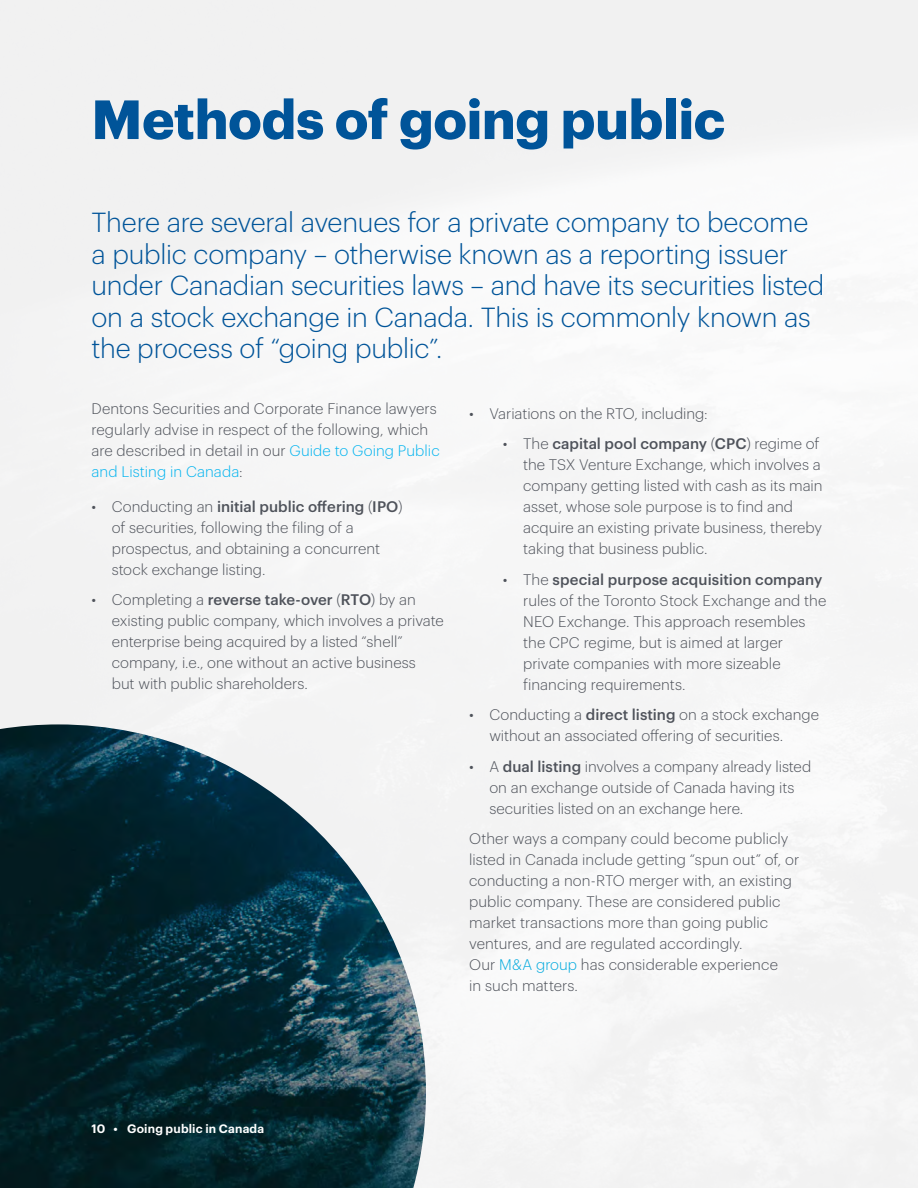
<style>
.page{position:relative;width:918px;height:1188px;background:#fff}
.page>*{position:absolute;margin:0;border:0;box-sizing:border-box;transform-origin:0 0}
.t1{font:700 54px "Dentons Sans";letter-spacing:-.005em;color:#005499}
.t2{font:300 27px/31.5px "Dentons Sans";letter-spacing:-.01em;color:#005499}
.t3{font:300 15px/21px "Dentons Sans";letter-spacing:.005em;color:#4e525a}
.t4{font:600 12px "Dentons Sans";letter-spacing:.015em;color:#fff}
.s1{color:#00b3ef}
.s2{font-weight:500}
.s3{color:#00a9de}
</style>
<div class="page">
<img style="left:0;top:724px;width:426px;height:464px">
<h1 class="t1" style="left:92px;top:78px;width:635px">Methods of going public</h1>
<p class="t2" style="left:92px;top:205px;width:734px">There are several avenues for a private company to become a public company – otherwise known as a reporting issuer under Canadian securities laws – and have its securities listed on a stock exchange in Canada. This is commonly known as the process of “going public”.</p>
<p class="t3" style="left:92px;top:397px;width:350px">Dentons Securities and Corporate Finance lawyers regularly advise in respect of the following, which are described in detail in our <span class="s1">Guide to Going Public and Listing in Canada</span>:</p>
<p class="t3" style="left:112px;top:495px;width:292px;text-indent:-20px">• Conducting an <span class="s2">initial public offering</span> (<span class="s2">IPO</span>) of securities, following the filing of a prospectus, and obtaining a concurrent stock exchange listing.</p>
<p class="t3" style="left:112px;top:588px;width:334px;text-indent:-20px">• Completing a <span class="s2">reverse take-over</span> (<span class="s2">RTO</span>) by an existing public company, which involves a private enterprise being acquired by a listed “shell” company, i.e., one without an active business<br>but with public shareholders.</p>
<p class="t3" style="left:469px;top:402px;width:240px">• Variations on the RTO, including:</p>
<p class="t3" style="left:523px;top:432px;width:301px;text-indent:-20px">• The <span class="s2">capital pool company</span> (<span class="s2">CPC</span>) regime of the TSX Venture Exchange, which involves a company getting listed with cash as its main asset, whose sole purpose is to find and acquire an existing private business, thereby taking that business public.</p>
<p class="t3" style="left:523px;top:568px;width:305px;text-indent:-20px">• The <span class="s2">special purpose acquisition company </span>rules of the Toronto Stock Exchange and the NEO Exchange. This approach resembles the CPC regime, but is aimed at larger private companies with more sizeable financing requirements.</p>
<p class="t3" style="left:489px;top:703px;width:331px;text-indent:-20px">• Conducting a <span class="s2">direct listing</span> on a stock exchange without an associated offering of securities.</p>
<p class="t3" style="left:489px;top:755px;width:323px;text-indent:-20px">• A <span class="s2">dual listing</span> involves a company already listed on an exchange outside of Canada having its securities listed on an exchange here.</p>
<p class="t3" style="left:469px;top:827px;width:332px">Other ways a company could become publicly listed in Canada include getting “spun out” of, or conducting a non-RTO merger with, an existing public company. These are considered public market transactions more than going public ventures, and are regulated accordingly.<br>Our <span class="s3">M&amp;A group</span> has considerable experience<br>in such matters.</p>
<p class="t4" style="left:92px;top:1120px;width:174px">10 • Going public in Canada</p>
</div>
